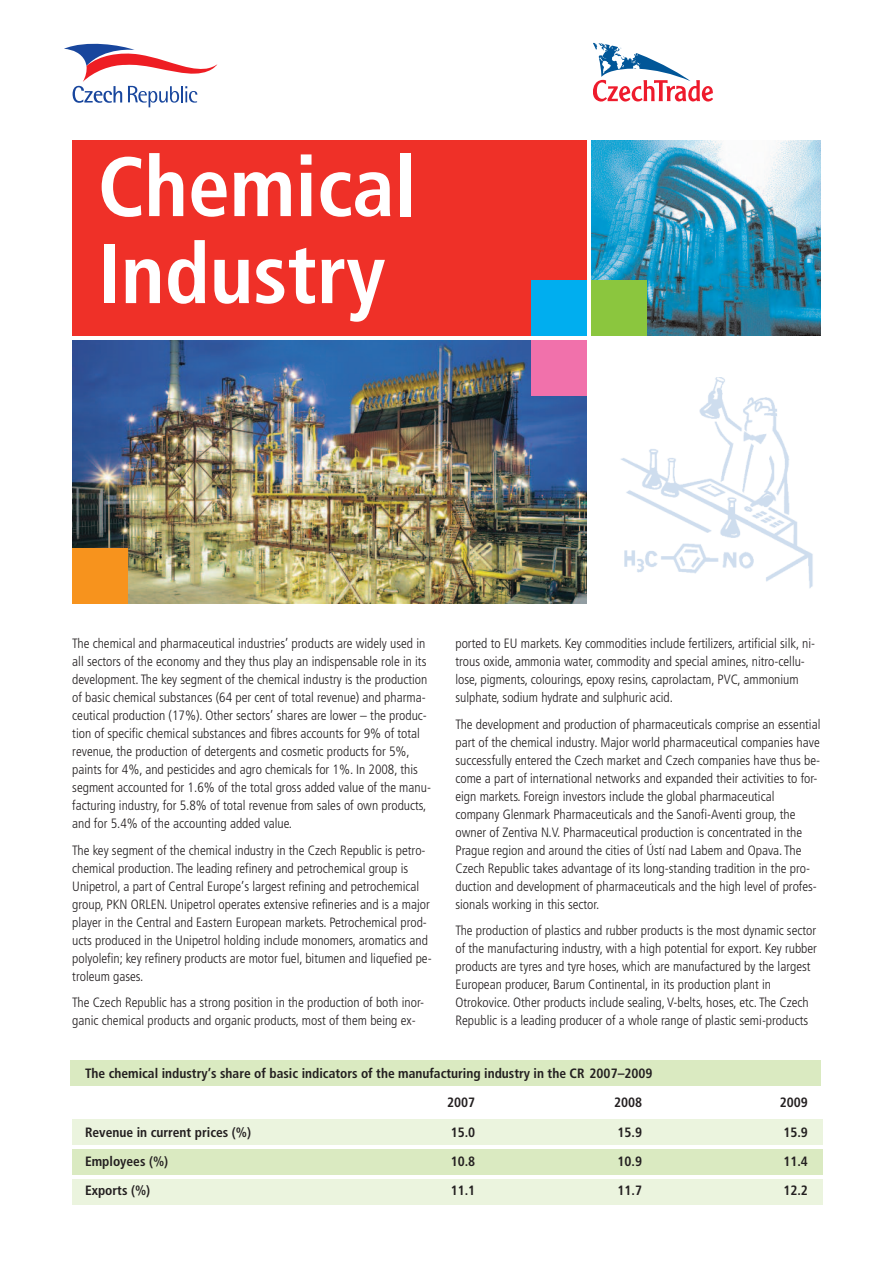
<style>
.page{position:relative;width:893px;height:1263px;background:#fff}
.page>*{position:absolute;margin:0;border:0;box-sizing:border-box;transform-origin:0 0}
.t1{font:700 condensed 84px/87px "Frutiger CE";color:#fff}
.t2{font:300 condensed 13.5px/18px "Frutiger CE";color:#231f20}
.t3{font:700 condensed 13.5px/29.4px "Frutiger CE";color:#231f20}
</style>
<div class="page">
<div style="left:72px;top:1119px;width:750px;height:26px;background:#ebf4de"></div>
<div style="left:72px;top:1149px;width:750px;height:26px;background:#daeac1"></div>
<div style="left:72px;top:1179px;width:750px;height:25px;background:#ebf4de"></div>
<div style="left:72px;top:140px;width:515px;height:196px;background:#ef3028"></div>
<img style="left:591px;top:140px;width:230px;height:195px">
<svg style="left:64px;top:44px;width:153px;height:63px"></svg>
<svg style="left:593px;top:43px;width:120px;height:59px"></svg>
<img style="left:72px;top:340px;width:515px;height:264px">
<img style="left:621px;top:377px;width:192px;height:212px">
<div style="left:531px;top:340px;width:56px;height:55px;background:#f171ab"></div>
<div style="left:70px;top:1060px;width:751px;height:25px;background:#daeac1"></div>
<div style="left:591px;top:281px;width:55px;height:55px;background:#8bc63e"></div>
<div style="left:531px;top:281px;width:56px;height:55px;background:#00aeef"></div>
<div style="left:72px;top:549px;width:56px;height:55px;background:#f7931d"></div>
<h1 class="t1" style="left:98px;top:150px;width:320px">Chemical<br>Industry</h1>
<p class="t2" style="left:455px;top:635px;width:361px">ported to EU markets. Key commodities include fertilizers, artificial silk, ni&shy;trous oxide, ammonia water, commodity and special amines, nitro-cellu&shy;lose, pigments, colourings, epoxy resins, caprolactam, PVC, ammonium sulphate, sodium hydrate and sulphuric acid.</p>
<p class="t2" style="left:455px;top:716px;width:366px">The development and production of pharmaceuticals comprise an essential part of the chemical industry. Major world pharmaceutical companies have successfully entered the Czech market and Czech companies have thus be&shy;come a part of international networks and expanded their activities to for&shy;eign markets. Foreign investors include the global pharmaceutical company Glenmark Pharmaceuticals and the Sanofi-Aventi group, the owner of Zentiva N.V. Pharmaceutical production is concentrated in the Prague region and around the cities of Ústí nad Labem and Opava. The Czech Republic takes advantage of its long-standing tradition in the pro&shy;duction and development of pharmaceuticals and the high level of profes&shy;sionals working in this sector.</p>
<p class="t2" style="left:455px;top:922px;width:363px">The production of plastics and rubber products is the most dynamic sector of the manufacturing industry, with a high potential for export. Key rubber products are tyres and tyre hoses, which are manufactured by the largest European producer, Barum Continental, in its production plant in Otrokovice. Other products include sealing, V-belts, hoses, etc. The Czech Republic is a leading producer of a whole range of plastic semi-products</p>
<p class="t3" style="left:447px;top:1059px;width:207px;text-indent:-362px">The chemical industry’s share of basic indicators of the manufacturing industry in the CR 2007–2009<br>2007</p>
<p class="t2" style="left:72px;top:635px;width:360px">The chemical and pharmaceutical industries’ products are widely used in all sectors of the economy and they thus play an indispensable role in its development. The key segment of the chemical industry is the production of basic chemical substances (64 per cent of total revenue) and pharma&shy;ceutical production (17%). Other sectors’ shares are lower – the produc&shy;tion of specific chemical substances and fibres accounts for 9% of total revenue, the production of detergents and cosmetic products for 5%, paints for 4%, and pesticides and agro chemicals for 1%. In 2008, this segment accounted for 1.6% of the total gross added value of the manu&shy;facturing industry, for 5.8% of total revenue from sales of own products, and for 5.4% of the accounting added value.</p>
<p class="t2" style="left:72px;top:842px;width:361px">The key segment of the chemical industry in the Czech Republic is petro&shy;chemical production. The leading refinery and petrochemical group is Unipetrol, a part of Central Europe’s largest refining and petrochemical group, PKN ORLEN. Unipetrol operates extensive refineries and is a major player in the Central and Eastern European markets. Petrochemical prod&shy;ucts produced in the Unipetrol holding include monomers, aromatics and polyolefin; key refinery products are motor fuel, bitumen and liquefied pe&shy;troleum gases.</p>
<p class="t2" style="left:72px;top:994px;width:353px">The Czech Republic has a strong position in the production of both inor&shy;ganic chemical products and organic products, most of them being ex-</p>
<p class="t3" style="left:614px;top:1089px;width:30px">2008</p>
<p class="t3" style="left:780px;top:1089px;width:30px">2009</p>
<p class="t3" style="left:85px;top:1118px;width:167px">Revenue in current prices (%)</p>
<p class="t3" style="left:451px;top:1118px;width:26px">15.0</p>
<p class="t3" style="left:617px;top:1118px;width:26px">15.9</p>
<p class="t3" style="left:783px;top:1118px;width:26px">15.9</p>
<p class="t3" style="left:85px;top:1148px;width:85px">Employees (%)</p>
<p class="t3" style="left:451px;top:1148px;width:26px">10.8</p>
<p class="t3" style="left:617px;top:1148px;width:26px">10.9</p>
<p class="t3" style="left:783px;top:1148px;width:26px">11.4</p>
<p class="t3" style="left:85px;top:1177px;width:67px">Exports (%)</p>
<p class="t3" style="left:451px;top:1177px;width:26px">11.1</p>
<p class="t3" style="left:617px;top:1177px;width:26px">11.7</p>
<p class="t3" style="left:783px;top:1177px;width:26px">12.2</p>
</div>
